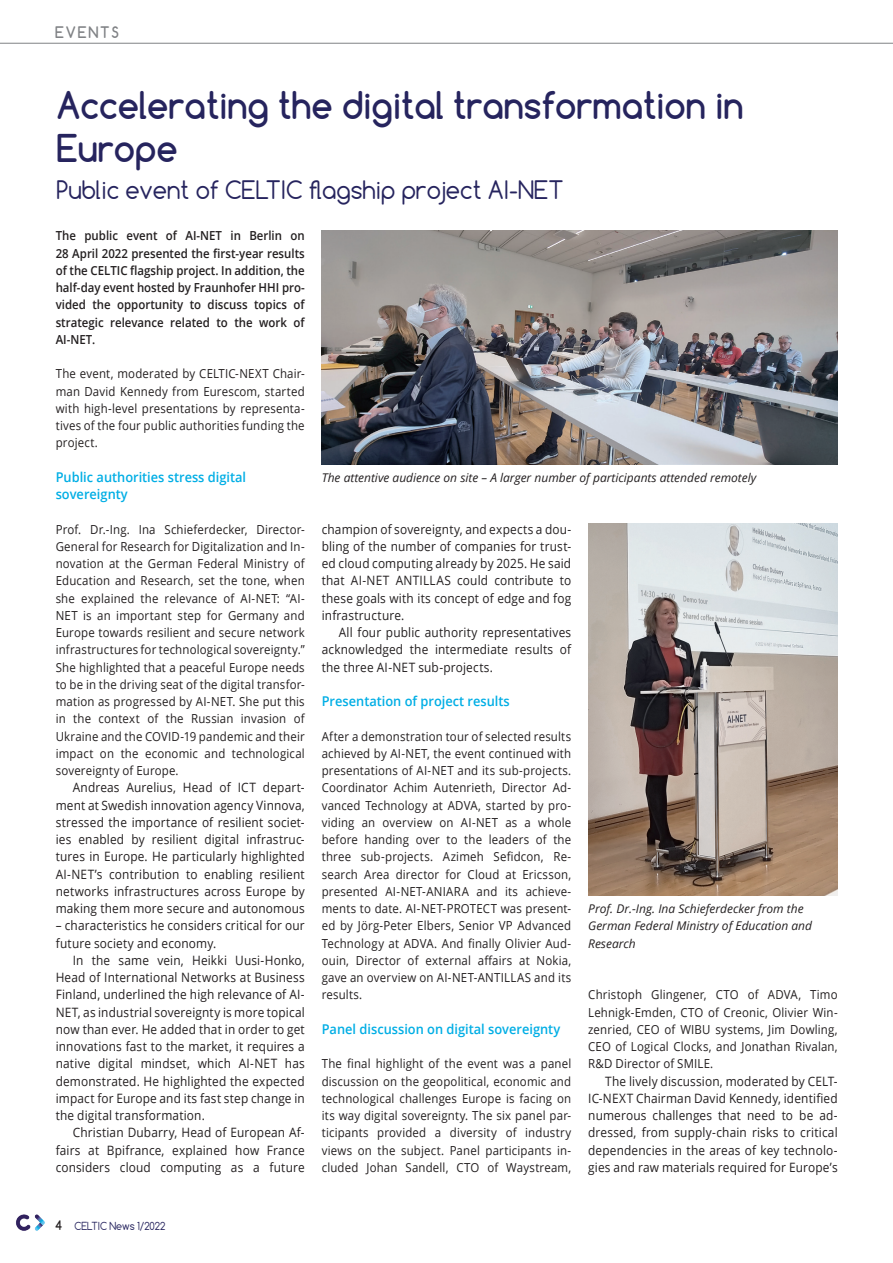
<style>
.page{position:relative;width:893px;height:1263px;background:#fff}
.page>*{position:absolute;margin:0;border:0;box-sizing:border-box;transform-origin:0 0}
.t1{font:700 36px/42px "Comfortaa";color:#26245e;scale:.95 1}
.t2{font:24px "Comfortaa";color:#26245e;scale:.95 1}
.t3{font:700 15px "Comfortaa";letter-spacing:.125em;color:#808285;scale:.95 1}
.t4{font:600 13.5px/17.2px "Open Sans";color:#00aee5;scale:.95 1}
.t5{font:12.9px/17.2px "Open Sans";letter-spacing:.015em;color:#231f20;text-align:justify;scale:.92 1}
.t6{font:12.45px/17.2px "Open Sans";letter-spacing:.015em;color:#231f20;text-align:justify;scale:.92 1}
.t7{font:600 12.45px/17.2px "Open Sans";color:#231f20;text-align:justify;scale:.92 1}
.t8{font:italic 12px/17.2px "Open Sans";color:#231f20}
.t9{font:10.5px "Comfortaa";letter-spacing:-.005em;color:#26245e;scale:.92 1}
.s1{font-weight:700;font-size:12.45px;color:#231f20}
</style>
<div class="page">
<img style="left:16px;top:1214px;width:29px;height:17px">
<img style="left:322px;top:231px;width:516px;height:234px">
<img style="left:588px;top:523px;width:250px;height:373px">
<hr style="left:0;top:43px;width:893px;height:1px;background:#808285">
<p class="t3" style="left:55px;top:23px;width:68px">EVENTS</p>
<h1 class="t1" style="left:56px;top:84px;width:725px">Accelerating the digital transformation in<br>Europe</h1>
<h2 class="t2" style="left:56px;top:174px;width:535px">Public event of CELTIC flagship project AI-NET</h2>
<p class="t7" style="left:56px;top:227px;width:272px">The public event of AI-NET in Berlin on 28 April 2022 presented the first-year results of the CELTIC flagship project. In addition, the half-day event hosted by Fraunhofer HHI pro&shy;vided the opportunity to discuss topics of strategic relevance related to the work of AI-NET.</p>
<p class="t6" style="left:56px;top:365px;width:272px">The event, moderated by CELTIC-NEXT Chair&shy;man David Kennedy from Eurescom, started with high-level presentations by representa&shy;tives of the four public authorities funding the project.</p>
<p class="t4" style="left:56px;top:468px;width:202px">Public authorities stress digital sovereignty</p>
<p class="t6" style="left:56px;top:520px;width:272px">Prof. Dr.-Ing. Ina Schieferdecker, Director-General for Research for Digitalization and In&shy;novation at the German Federal Ministry of Education and Research, set the tone, when she explained the relevance of AI-NET: “AI-NET is an important step for Germany and Europe towards resilient and secure network infrastructures for technological sovereignty.” She highlighted that a peaceful Europe needs to be in the driving seat of the digital transfor&shy;mation as progressed by AI-NET. She put this in the context of the Russian invasion of Ukraine and the COVID-19 pandemic and their impact on the economic and technological sovereignty of Europe.</p>
<p class="t5" style="left:56px;top:779px;width:272px;text-indent:17px">Andreas Aurelius, Head of ICT depart&shy;ment at Swedish innovation agency Vinnova, stressed the importance of resilient societ&shy;ies enabled by resilient digital infrastruc&shy;tures in Europe. He particularly highlighted AI-NET’s contribution to enabling resilient networks infrastructures across Europe by making them more secure and autonomous</p>
<p class="t5" style="left:56px;top:917px;width:272px">– characteristics he considers critical for our future society and economy.</p>
<p class="t5" style="left:56px;top:951px;width:272px;text-indent:17px">In the same vein, Heikki Uusi-Honko, Head of International Networks at Business Finland, underlined the high relevance of AI-NET, as industrial sovereignty is more topical now than ever. He added that in order to get innovations fast to the market, it requires a native digital mindset, which AI-NET has demonstrated. He highlighted the expected impact for Europe and its fast step change in the digital transformation.</p>
<p class="t5" style="left:56px;top:1124px;width:272px;text-indent:17px">Christian Dubarry, Head of European Af&shy;fairs at Bpifrance, explained how France considers cloud computing as a future</p>
<p class="t8" style="left:322px;top:468px;width:436px">The attentive audience on site – A larger number of participants attended remotely</p>
<p class="t5" style="left:322px;top:520px;width:273px">champion of sovereignty, and expects a dou&shy;bling of the number of companies for trust&shy;ed cloud computing already by 2025. He said that AI-NET ANTILLAS could contribute to these goals with its concept of edge and fog infrastructure.</p>
<p class="t5" style="left:322px;top:623px;width:273px;text-indent:17px">All four public authority representatives acknowledged the intermediate results of the three AI-NET sub-projects.</p>
<p class="t4" style="left:322px;top:692px;width:199px">Presentation of project results</p>
<p class="t6" style="left:322px;top:727px;width:273px">After a demonstration tour of selected results achieved by AI-NET, the event continued with presentations of AI-NET and its sub-projects.<br>Coordinator Achim Autenrieth, Director Ad&shy;vanced Technology at ADVA, started by pro&shy;viding an overview on AI-NET as a whole before handing over to the leaders of the three sub-projects. Azimeh Sefidcon, Re&shy;search Area director for Cloud at Ericsson, presented AI-NET-ANIARA and its achieve&shy;ments to date. AI-NET-PROTECT was present&shy;ed by Jörg-Peter Elbers, Senior VP Advanced Technology at ADVA. And finally Olivier Aud&shy;ouin, Director of external affairs at Nokia, gave an overview on AI-NET-ANTILLAS and its results.</p>
<p class="t4" style="left:322px;top:1020px;width:252px">Panel discussion on digital sovereignty</p>
<p class="t6" style="left:322px;top:1055px;width:273px">The final highlight of the event was a panel discussion on the geopolitical, economic and technological challenges Europe is facing on its way digital sovereignty. The six panel par&shy;ticipants provided a diversity of industry views on the subject. Panel participants in&shy;cluded Johan Sandell, CTO of Waystream,</p>
<p class="t8" style="left:588px;top:900px;width:225px">Prof. Dr.-Ing. Ina Schieferdecker from the<br>German Federal Ministry of Education and<br>Research</p>
<p class="t6" style="left:588px;top:986px;width:273px">Christoph Glingener, CTO of ADVA, Timo Lehnigk-Emden, CTO of Creonic, Olivier Win&shy;zenried, CEO of WIBU systems, Jim Dowling, CEO of Logical Clocks, and Jonathan Rivalan, R&amp;D Director of SMILE.</p>
<p class="t5" style="left:588px;top:1072px;width:273px;text-indent:17px">The lively discussion, moderated by CELT-IC-NEXT Chairman David Kennedy, identified numerous challenges that need to be ad&shy;dressed, from supply-chain risks to critical dependencies in the areas of key technolo&shy;gies and raw materials required for Europe’s</p>
<p class="t9" style="left:55px;top:1219px;width:121px"><span class="s1">4</span> CELTIC News 1/2022</p>
</div>
